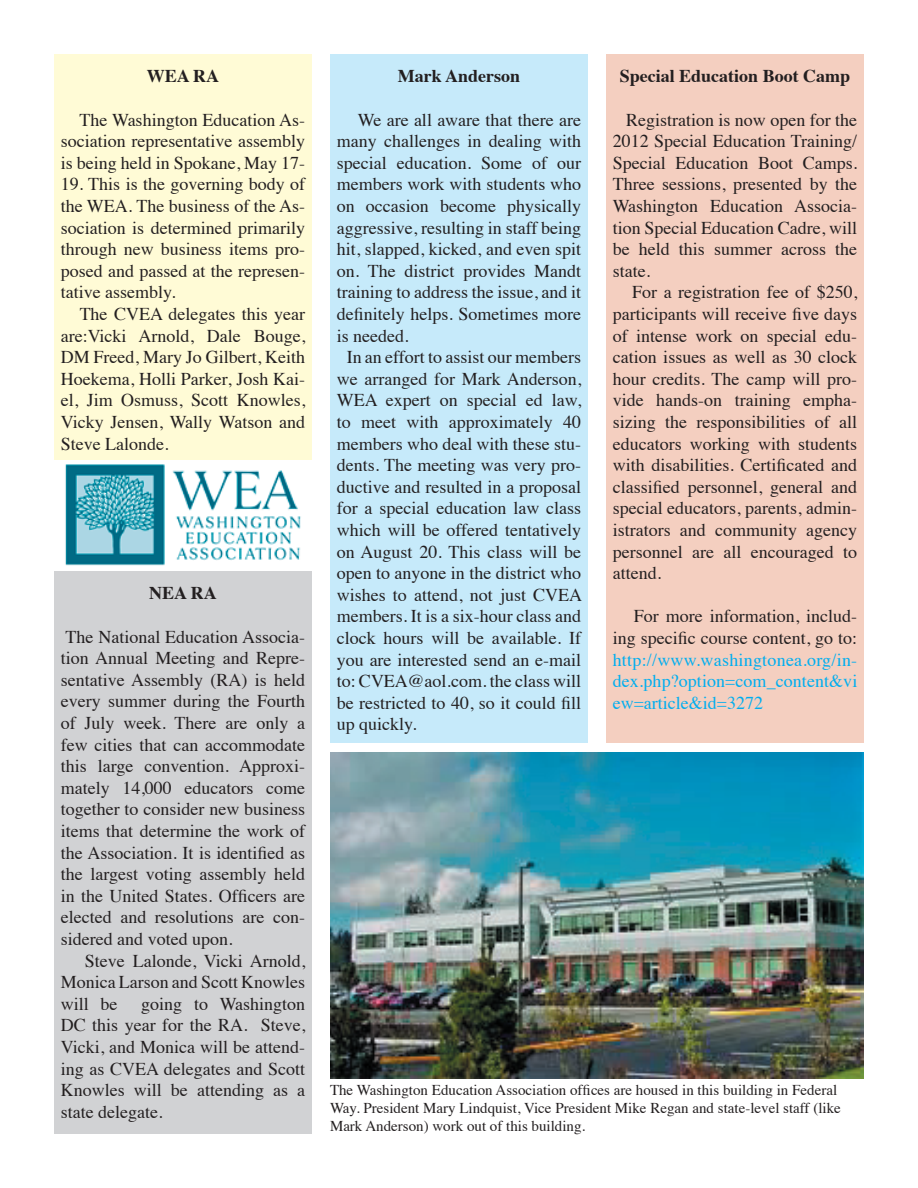
<style>
.page{position:relative;width:918px;height:1188px;background:#fff}
.page>*{position:absolute;margin:0;border:0;box-sizing:border-box;transform-origin:0 0}
.t1{font:18px/21.6px "Times";color:#231f20;text-align:justify}
.t2{font:18px/21.6px "Times";letter-spacing:.005em;color:#00aeef;text-align:justify}
.t3{font:700 18px "Times";color:#231f20}
.t4{font:15px/18px "Times";color:#231f20}
</style>
<div class="page">
<div style="left:54px;top:571px;width:258px;height:563px;background:#d1d2d4"></div>
<div style="left:330px;top:54px;width:258px;height:689px;background:#c6eafa"></div>
<div style="left:606px;top:54px;width:258px;height:688px;background:#f4cfc0"></div>
<div style="left:54px;top:54px;width:258px;height:405px;background:#fffbd6"></div>
<img style="left:65px;top:464px;width:236px;height:102px">
<img style="left:330px;top:753px;width:534px;height:326px">
<p class="t3" style="left:147px;top:59px;width:74px">WEA RA</p>
<p class="t1" style="left:61px;top:107px;width:246px;text-indent:19px">The Washington Education As&shy;sociation representative assembly is being held in Spokane, May 17-</p>
<p class="t1" style="left:61px;top:172px;width:246px">19. This is the governing body of the WEA. The business of the As&shy;sociation is determined primarily through new business items pro&shy;posed and passed at the represen&shy;tative assembly.</p>
<p class="t1" style="left:61px;top:302px;width:246px;text-indent:19px">The CVEA delegates this year are:Vicki Arnold, Dale Bouge, DM Freed, Mary Jo Gilbert, Keith Hoekema, Holli Parker, Josh Kai&shy;el, Jim Osmuss, Scott Knowles, Vicky Jensen, Wally Watson and Steve Lalonde.</p>
<p class="t3" style="left:149px;top:576px;width:69px">NEA RA</p>
<p class="t1" style="left:61px;top:624px;width:246px">The National Education Associa&shy;tion Annual Meeting and Repre&shy;sentative Assembly (RA) is held every summer during the Fourth of July week. There are only a few cities that can accommodate this large convention. Approxi&shy;mately 14,000 educators come together to consider new business items that determine the work of the Association. It is identified as the largest voting assembly held in the United States. Officers are elected and resolutions are con&shy;sidered and voted upon.</p>
<p class="t1" style="left:61px;top:948px;width:246px;text-indent:24px">Steve Lalonde, Vicki Arnold, Monica Larson and Scott Knowles will be</p>
<p class="t1" style="left:61px;top:991px;width:246px;text-indent:81px">going to Washington DC this year for the RA. Steve, Vicki, and Monica will be attend&shy;ing as CVEA delegates and Scott Knowles will be attending as a state delegate.</p>
<p class="t3" style="left:398px;top:59px;width:124px">Mark Anderson</p>
<p class="t1" style="left:358px;top:107px;width:225px">We are all aware that there are</p>
<p class="t1" style="left:337px;top:129px;width:246px">many challenges in dealing with</p>
<p class="t1" style="left:337px;top:150px;width:246px">special education. Some of our</p>
<p class="t1" style="left:337px;top:172px;width:246px">members work with students who</p>
<p class="t1" style="left:337px;top:194px;width:246px">on occasion become physically</p>
<p class="t1" style="left:337px;top:215px;width:246px">aggressive, resulting in staff being</p>
<p class="t1" style="left:337px;top:237px;width:246px">hit, slapped, kicked, and even spit</p>
<p class="t1" style="left:337px;top:258px;width:246px">on. The district provides Mandt</p>
<p class="t1" style="left:337px;top:280px;width:246px">training to address the issue, and it</p>
<p class="t1" style="left:337px;top:302px;width:246px">definitely helps. Sometimes more</p>
<p class="t1" style="left:337px;top:323px;width:73px">is needed.</p>
<p class="t1" style="left:347px;top:345px;width:236px">In an effort to assist our members</p>
<p class="t1" style="left:337px;top:366px;width:246px">we arranged for Mark Anderson,</p>
<p class="t1" style="left:337px;top:388px;width:246px">WEA expert on special ed law,</p>
<p class="t1" style="left:337px;top:410px;width:246px">to meet with approximately 40</p>
<p class="t1" style="left:337px;top:431px;width:246px">members who deal with these stu-</p>
<p class="t1" style="left:337px;top:453px;width:246px">dents. The meeting was very pro-</p>
<p class="t1" style="left:337px;top:474px;width:246px">ductive and resulted in a proposal</p>
<p class="t1" style="left:337px;top:496px;width:246px">for a special education law class</p>
<p class="t1" style="left:337px;top:518px;width:246px">which will be offered tentatively</p>
<p class="t1" style="left:337px;top:539px;width:246px">on August 20. This class will be</p>
<p class="t1" style="left:337px;top:561px;width:246px">open to anyone in the district who</p>
<p class="t1" style="left:337px;top:582px;width:247px">wishes to attend, not just CVEA</p>
<p class="t1" style="left:337px;top:604px;width:246px">members. It is a six-hour class and</p>
<p class="t1" style="left:337px;top:626px;width:246px">clock hours will be available. If</p>
<p class="t1" style="left:337px;top:647px;width:246px">you are interested send an e-mail</p>
<p class="t1" style="left:337px;top:669px;width:246px">to: CVEA@aol.com. the class will</p>
<p class="t1" style="left:337px;top:690px;width:246px">be restricted to 40, so it could fill</p>
<p class="t1" style="left:337px;top:712px;width:81px">up quickly.</p>
<p class="t3" style="left:620px;top:59px;width:232px">Special Education Boot Camp</p>
<p class="t1" style="left:613px;top:107px;width:246px;text-indent:13px">Registration is now open for the 2012 Special Education Training/ Special Education Boot Camps.<br>Three sessions, presented by the Washington Education Associa&shy;tion Special Education Cadre, will be held this summer across the state.</p>
<p class="t1" style="left:613px;top:280px;width:246px;text-indent:20px">For a registration fee of $250, participants will receive five days of intense work on special edu&shy;cation issues as well as 30 clock hour credits. The camp will pro&shy;vide hands-on training empha&shy;sizing the responsibilities of all educators working with students with disabilities. Certificated and classified personnel, general and special educators, parents, admin&shy;istrators and community agency personnel are all encouraged to attend.</p>
<p class="t1" style="left:613px;top:604px;width:246px;text-align:right">For more information, includ&shy;ing specific course content, go to:</p>
<p class="t2" style="left:613px;top:647px;width:246px">http://www.washingtonea.org/in&shy;dex.php?option=com_content&amp;vi ew=article&amp;id=3272</p>
<p class="t4" style="left:330px;top:1079px;width:512px">The Washington Education Association offices are housed in this building in Federal<br>Way. President Mary Lindquist, Vice President Mike Regan and state-level staff (like<br>Mark Anderson) work out of this building.</p>
</div>
